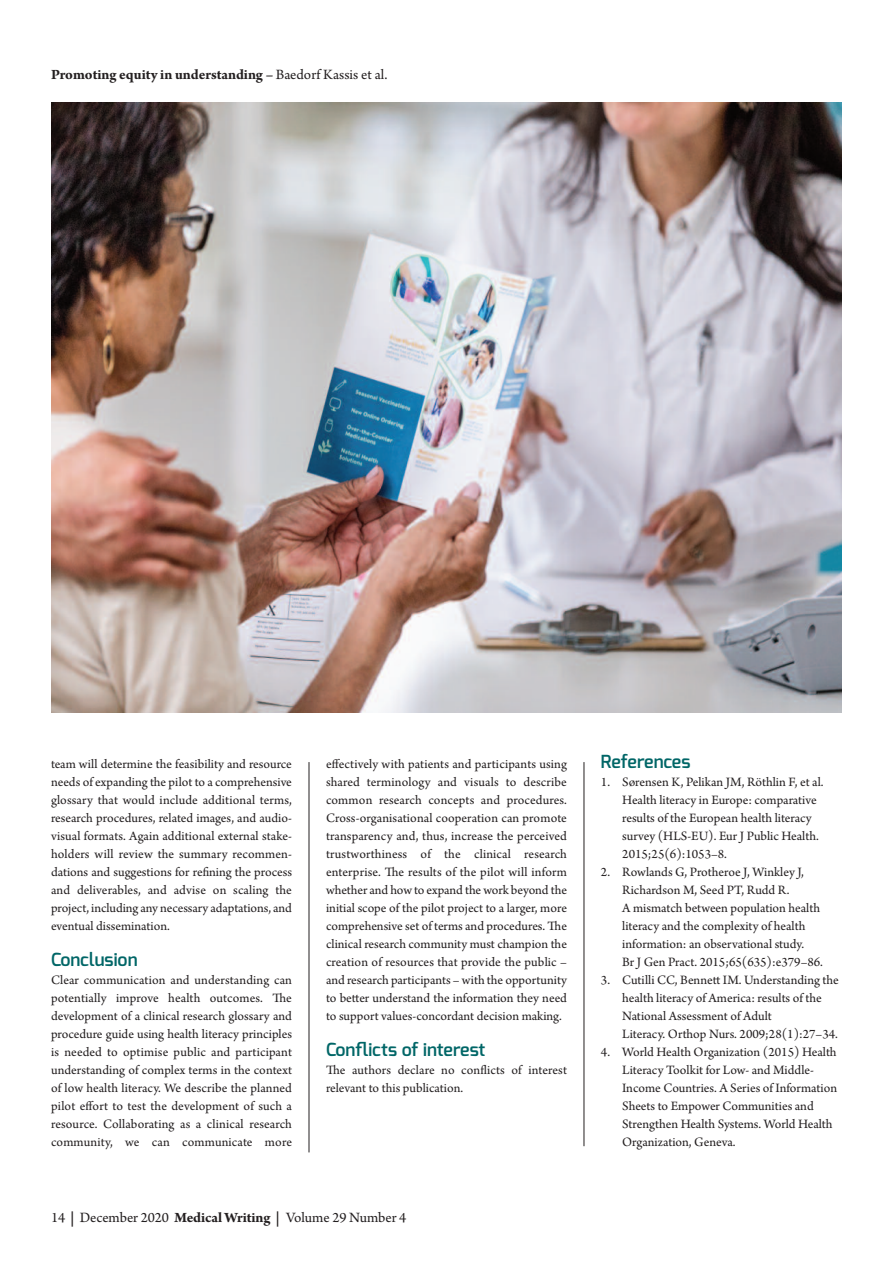
<style>
.page{position:relative;width:893px;height:1263px;background:#fff}
.page>*{position:absolute;margin:0;border:0;box-sizing:border-box;transform-origin:0 0}
.t1{font:600 18px "Exo";color:#006667}
.t2{font:700 15px "Arno Pro";color:#231f20}
.t3{font:15px "Arno Pro";letter-spacing:-.005em;color:#231f20}
.t4{font:13.5px/18px "Arno Pro";color:#231f20}
.s1{font-weight:400}
.s2{font-weight:700}
</style>
<div class="page">
<img style="left:51px;top:102px;width:791px;height:611px">
<hr style="left:584px;top:762px;width:1px;height:384px;background:#231f20">
<hr style="left:309px;top:762px;width:1px;height:390px;background:#231f20">
<p class="t2" style="left:51px;top:69px;width:338px">Promoting equity in understanding – <span class="s1">Baedorf Kassis et al.</span></p>
<p class="t4" style="left:51px;top:756px;width:243px;text-align:justify">team will determine the feasibility and resource needs of expanding the pilot to a comprehensive glossary that would include additional terms, research procedures, related images, and audio&shy;visual formats. Again additional external stake&shy;holders will review the summary recommen&shy;dations and suggestions for refining the process and deliverables, and advise on scaling the project, including any necessary adaptations, and eventual dissemination.</p>
<h1 class="t1" style="left:51px;top:952px;width:88px">Conclusion</h1>
<p class="t4" style="left:51px;top:972px;width:242px;text-align:justify">Clear communication and understanding can potentially improve health outcomes. The development of a clinical research glossary and procedure guide using health literacy principles is needed to optimise public and participant understanding of complex terms in the context of low health literacy. We describe the planned pilot effort to test the development of such a resource. Collaborating as a clinical research community, we can communicate more</p>
<p class="t4" style="left:326px;top:756px;width:242px;text-align:justify">effectively with patients and participants using shared terminology and visuals to describe common research concepts and procedures.<br>Cross-organisational cooperation can promote transparency and, thus, increase the perceived trustworthiness of the clinical research enterprise. The results of the pilot will inform whether and how to expand the work beyond the initial scope of the pilot project to a larger, more comprehensive set of terms and procedures. The clinical research community must champion the creation of resources that provide the public – and research participants – with the opportunity to better understand the information they need to support values-concordant decision making.</p>
<h1 class="t1" style="left:326px;top:1042px;width:161px">Conflicts of interest</h1>
<p class="t4" style="left:326px;top:1062px;width:242px">The authors declare no conflicts of interest relevant to this publication.</p>
<p class="t3" style="left:51px;top:1212px;width:357px">14 <span class="s2">|</span> December 2020 <span class="s2">Medical Writing |</span> Volume 29 Number 4</p>
<h1 class="t1" style="left:601px;top:754px;width:91px">References</h1>
<p class="t4" style="left:622px;top:774px;width:203px;text-indent:-21px">1. Sørensen K, Pelikan JM, Röthlin F, et al.<br>Health literacy in Europe: comparative results of the European health literacy survey (HLS-EU). Eur J Public Health.<br>2015;25(6):1053–8.</p>
<p class="t4" style="left:622px;top:864px;width:202px;text-indent:-21px">2. Rowlands G, Protheroe J, Winkley J, Richardson M, Seed PT, Rudd R.<br>A mismatch between population health literacy and the complexity of health information: an observational study.<br>Br J Gen Pract. 2015;65(635):e379–86.</p>
<p class="t4" style="left:622px;top:972px;width:218px;text-indent:-21px">3. Cutilli CC, Bennett IM. Understanding the health literacy of America: results of the National Assessment of Adult<br>Literacy. Orthop Nurs. 2009;28(1):27–34.</p>
<p class="t4" style="left:622px;top:1044px;width:216px;text-indent:-21px">4. World Health Organization (2015) Health Literacy Toolkit for Low- and Middle-Income Countries. A Series of Information Sheets to Empower Communities and Strengthen Health Systems. World Health Organization, Geneva.</p>
</div>
